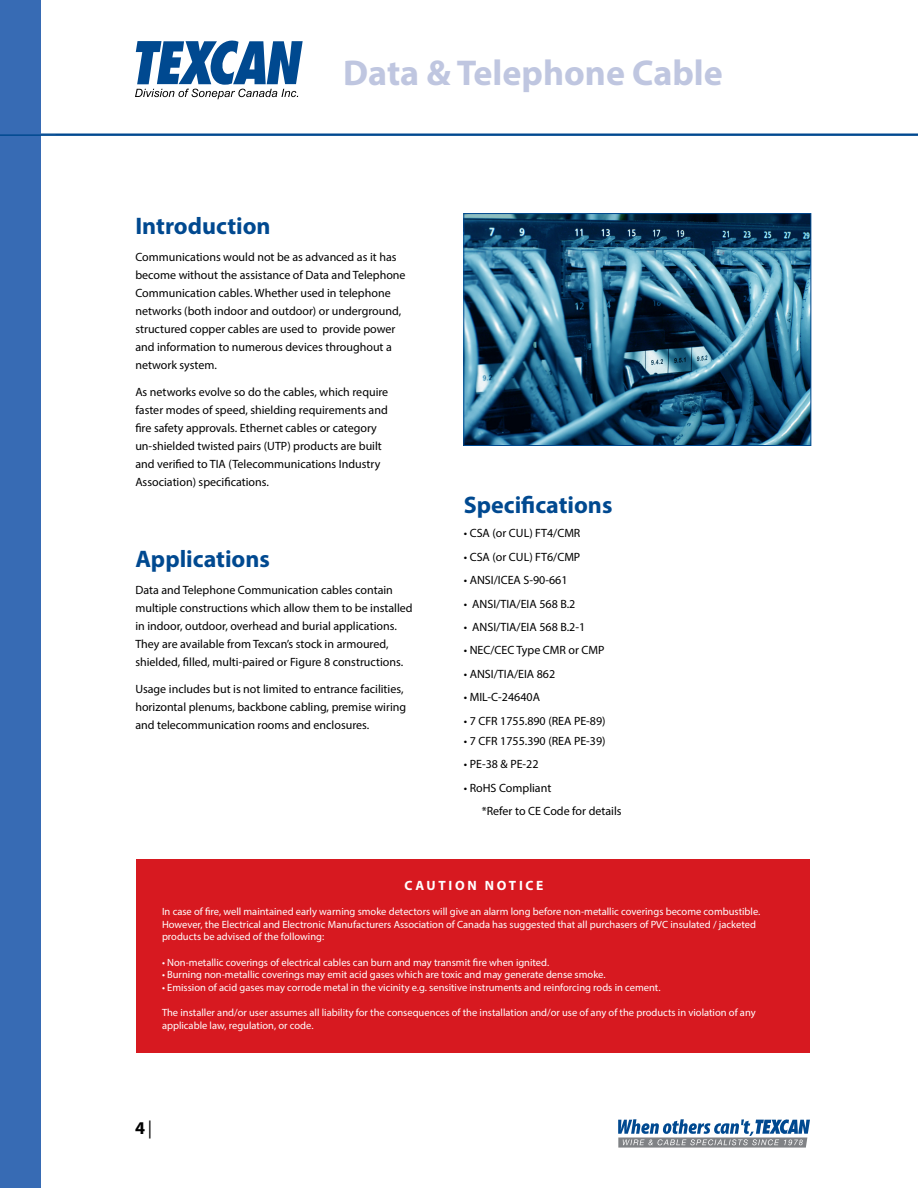
<style>
.page{position:relative;width:918px;height:1188px;background:#fff}
.page>*{position:absolute;margin:0;border:0;box-sizing:border-box;transform-origin:0 0}
.t1{font:700 36px "Myriad Pro";color:#bfc6e0}
.t2{font:700 24px "Myriad Pro";color:#004990}
.t3{font:700 18px "Myriad Pro";color:#000}
.t4{font:700 13.5px "Myriad Pro";letter-spacing:.2em;color:#fff}
.t5{font:12px/18px "Myriad Pro";color:#000}
.t6{font:10.5px/12.6px "Myriad Pro";color:#fff}
.s1{font-weight:400}
</style>
<div class="page">
<svg style="left:135px;top:41px;width:168px;height:58px"></svg>
<svg style="left:618px;top:1119px;width:192px;height:29px"></svg>
<svg style="left:40px;top:136px;width:1px;height:1052px"></svg>
<div style="left:0;top:0;width:40px;height:1188px;background:#376bb4"></div>
<div style="left:136px;top:859px;width:674px;height:194px;background:#d71920"></div>
<hr style="left:0;top:134px;width:918px;height:2px;background:#004990">
<img style="left:465px;top:215px;width:344px;height:229px">
<div style="left:463px;top:213px;width:348px;height:233px;border:1px solid #004990"></div>
<h1 class="t1" style="left:343px;top:50px;width:381px">Data &amp; Telephone Cable</h1>
<h2 class="t2" style="left:135px;top:210px;width:137px">Introduction</h2>
<p class="t5" style="left:135px;top:248px;width:272px">Communications would not be as advanced as it has become without the assistance of Data and Telephone Communication cables. Whether used in telephone networks (both indoor and outdoor) or underground, structured copper cables are used to provide power and information to numerous devices throughout a network system.</p>
<p class="t5" style="left:135px;top:383px;width:254px">As networks evolve so do the cables, which require faster modes of speed, shielding requirements and fire safety approvals. Ethernet cables or category un-shielded twisted pairs (UTP) products are built and verified to TIA (Telecommunications Industry Association) specifications.</p>
<h2 class="t2" style="left:135px;top:543px;width:136px">Applications</h2>
<p class="t5" style="left:135px;top:581px;width:279px">Data and Telephone Communication cables contain multiple constructions which allow them to be installed in indoor, outdoor, overhead and burial applications.<br>They are available from Texcan’s stock in armoured, shielded, filled, multi-paired or Figure 8 constructions.</p>
<p class="t5" style="left:135px;top:680px;width:272px">Usage includes but is not limited to entrance facilities, horizontal plenums, backbone cabling, premise wiring and telecommunication rooms and enclosures.</p>
<h2 class="t2" style="left:464px;top:489px;width:150px">Specifications</h2>
<p class="t5" style="left:464px;top:524px;width:118px">• CSA (or CUL) FT4/CMR</p>
<p class="t5" style="left:464px;top:548px;width:118px">• CSA (or CUL) FT6/CMP</p>
<p class="t5" style="left:464px;top:571px;width:105px">• ANSI/ICEA S-90-661</p>
<p class="t5" style="left:464px;top:594px;width:113px">• ANSI/TIA/EIA 568 B.2</p>
<p class="t5" style="left:464px;top:618px;width:123px">• ANSI/TIA/EIA 568 B.2-1</p>
<p class="t5" style="left:464px;top:641px;width:142px">• NEC/CEC Type CMR or CMP</p>
<p class="t5" style="left:464px;top:665px;width:93px">• ANSI/TIA/EIA 862</p>
<p class="t5" style="left:464px;top:688px;width:78px">• MIL-C-24640A</p>
<p class="t5" style="left:464px;top:711px;width:143px">• 7 CFR 1755.890 (REA PE-89)</p>
<p class="t5" style="left:464px;top:732px;width:143px">• 7 CFR 1755.390 (REA PE-39)</p>
<p class="t5" style="left:464px;top:755px;width:76px">• PE-38 &amp; PE-22</p>
<p class="t5" style="left:482px;top:776px;width:141px;line-height:23.4px;text-indent:-18px">• RoHS Compliant<br>*Refer to CE Code for details</p>
<p class="t4" style="left:405px;top:877px;width:140px">CAUTION NOTICE</p>
<p class="t6" style="left:162px;top:905px;width:600px">In case of fire, well maintained early warning smoke detectors will give an alarm long before non-metallic coverings become combustible.<br>However, the Electrical and Electronic Manufacturers Association of Canada has suggested that all purchasers of PVC insulated / jacketed products be advised of the following:</p>
<p class="t6" style="left:162px;top:956px;width:389px">• Non-metallic coverings of electrical cables can burn and may transmit fire when ignited.</p>
<p class="t6" style="left:162px;top:968px;width:445px">• Burning non-metallic coverings may emit acid gases which are toxic and may generate dense smoke.</p>
<p class="t6" style="left:162px;top:981px;width:500px">• Emission of acid gases may corrode metal in the vicinity e.g. sensitive instruments and reinforcing rods in cement.</p>
<p class="t6" style="left:162px;top:1006px;width:595px">The installer and/or user assumes all liability for the consequences of the installation and/or use of any of the products in violation of any applicable law, regulation, or code.</p>
<h3 class="t3" style="left:135px;top:1116px;width:18px">4<span class="s1">|</span></h3>
</div>
